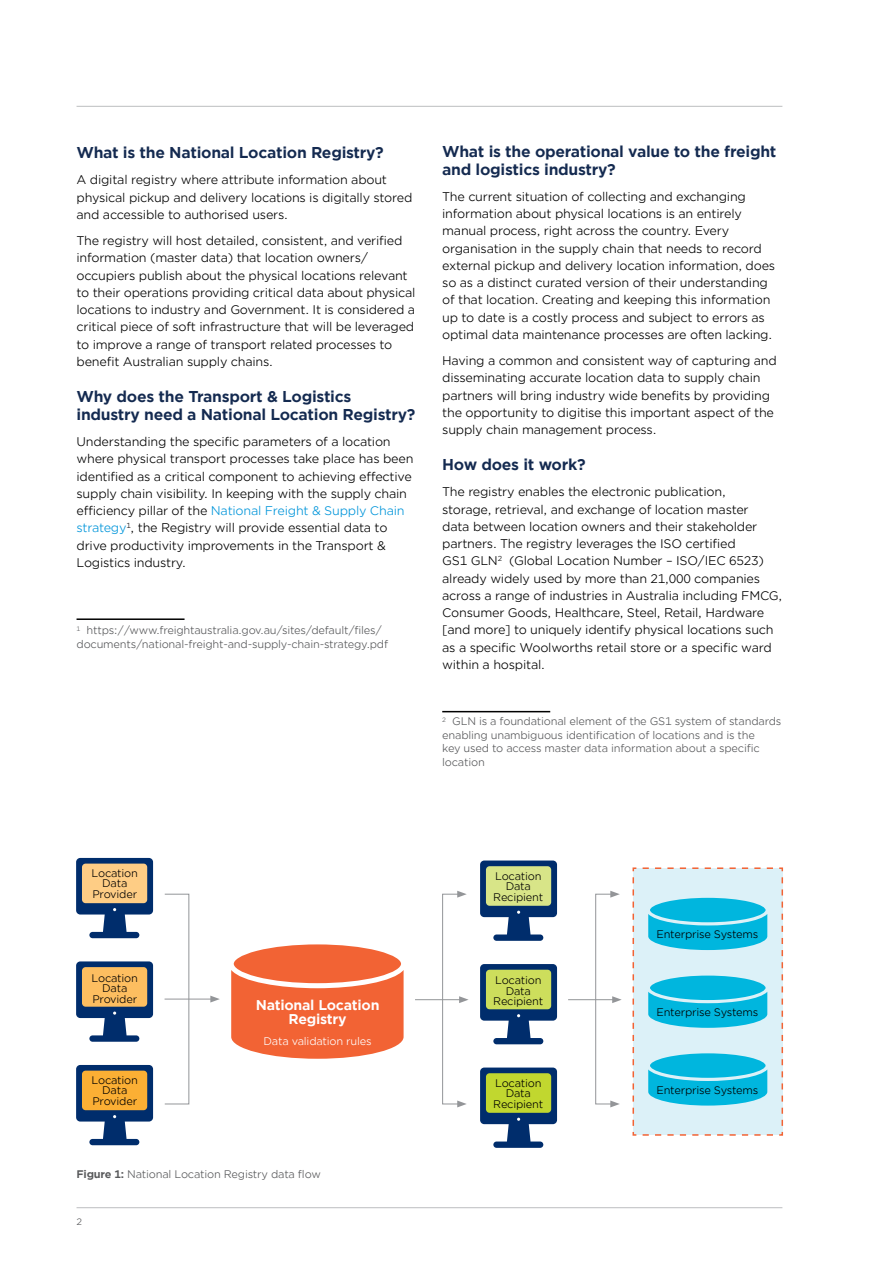
<style>
.page{position:relative;width:893px;height:1263px;background:#fff}
.page>*{position:absolute;margin:0;border:0;box-sizing:border-box;transform-origin:0 0}
.t1{font:700 15px/18px "Gotham Office";letter-spacing:-.02em;color:#142a50}
.t2{font:700 13.5px/13.5px "Gotham Office";letter-spacing:-.02em;color:#fff;text-align:center}
.t3{font:12px/17.2px "Gotham Office";letter-spacing:-.02em;color:#000}
.t4{font:10.5px/13.5px "Gotham Office";letter-spacing:-.02em;color:#58595b}
.t5{font:10.5px/10.5px "Gotham Office";letter-spacing:-.02em;color:#000;text-align:center}
.t6{font:10.5px "Gotham Office";letter-spacing:-.02em;color:#fff}
.t7{font:9px "Gotham Office";color:#58595b}
.s1{color:#0095da}
.s2{font-weight:700}
</style>
<div class="page">
<hr style="left:77px;top:106px;width:705px;height:1px;background:#bcbec0">
<hr style="left:77px;top:1207px;width:705px;height:1px;background:#bcbec0">
<hr style="left:77px;top:618px;width:108px;height:2px;background:#000">
<hr style="left:442px;top:711px;width:108px;height:1px;background:#000">
<svg style="left:231px;top:944px;width:173px;height:115px;background:#f37850"></svg>
<svg style="left:76px;top:858px;width:77px;height:80px"></svg>
<div style="left:82px;top:863px;width:65px;height:40px;background:#fecd85;border-radius:4px"></div>
<svg style="left:76px;top:961px;width:77px;height:81px"></svg>
<div style="left:82px;top:967px;width:65px;height:40px;background:#fdbe60;border-radius:4px"></div>
<svg style="left:76px;top:1065px;width:77px;height:80px"></svg>
<div style="left:82px;top:1070px;width:65px;height:40px;background:#fbaf34;border-radius:4px"></div>
<svg style="left:480px;top:860px;width:77px;height:81px"></svg>
<div style="left:486px;top:866px;width:65px;height:40px;background:#d8e588;border-radius:4px"></div>
<svg style="left:480px;top:964px;width:77px;height:80px"></svg>
<div style="left:486px;top:970px;width:65px;height:39px;background:#cdde5c;border-radius:4px"></div>
<svg style="left:480px;top:1067px;width:77px;height:81px"></svg>
<div style="left:486px;top:1073px;width:65px;height:40px;background:#c1d72f;border-radius:4px"></div>
<svg style="left:632px;top:867px;width:152px;height:269px;background:#8ad8eb"></svg>
<hr style="left:165px;top:999px;width:48px;height:1px;background:#939598">
<svg style="left:210px;top:996px;width:10px;height:6px"></svg>
<hr style="left:415px;top:999px;width:46px;height:1px;background:#939598">
<svg style="left:460px;top:996px;width:9px;height:7px"></svg>
<div style="left:164px;top:894px;width:25px;height:210px;border:1px solid #939598"></div>
<div style="left:442px;top:894px;width:18px;height:210px;border:1px solid #939598"></div>
<svg style="left:457px;top:891px;width:10px;height:7px"></svg>
<svg style="left:457px;top:1100px;width:10px;height:7px"></svg>
<hr style="left:568px;top:999px;width:47px;height:1px;background:#939598">
<svg style="left:613px;top:996px;width:9px;height:7px"></svg>
<div style="left:595px;top:894px;width:18px;height:210px;border:1px solid #939598"></div>
<svg style="left:610px;top:891px;width:10px;height:7px"></svg>
<svg style="left:610px;top:1100px;width:10px;height:7px"></svg>
<p class="t1" style="left:77px;top:143px;width:309px">What is the National Location Registry?</p>
<p class="t3" style="left:77px;top:171px;width:337px">A digital registry where attribute information about physical pickup and delivery locations is digitally stored and accessible to authorised users.</p>
<p class="t3" style="left:77px;top:232px;width:341px">The registry will host detailed, consistent, and verified information (master data) that location owners/ occupiers publish about the physical locations relevant to their operations providing critical data about physical locations to industry and Government. It is considered a critical piece of soft infrastructure that will be leveraged to improve a range of transport related processes to benefit Australian supply chains.</p>
<p class="t1" style="left:77px;top:387px;width:340px">Why does the Transport &amp; Logistics industry need a National Location Registry?</p>
<p class="t3" style="left:77px;top:433px;width:338px">Understanding the specific parameters of a location where physical transport processes take place has been identified as a critical component to achieving effective supply chain visibility. In keeping with the supply chain efficiency pillar of the <span class="s1">National Freight &amp; Supply Chain strategy</span><sup>1</sup>, the Registry will provide essential data to drive productivity improvements in the Transport &amp; Logistics industry.</p>
<p class="t4" style="left:77px;top:623px;width:313px"><sup>1</sup> https://www.freightaustralia.gov.au/sites/default/files/ documents/national-freight-and-supply-chain-strategy.pdf</p>
<p class="t1" style="left:442px;top:142px;width:336px">What is the operational value to the freight and logistics industry?</p>
<p class="t3" style="left:442px;top:187px;width:334px">The current situation of collecting and exchanging information about physical locations is an entirely manual process, right across the country. Every organisation in the supply chain that needs to record external pickup and delivery location information, does so as a distinct curated version of their understanding of that location. Creating and keeping this information up to date is a costly process and subject to errors as optimal data maintenance processes are often lacking.</p>
<p class="t3" style="left:442px;top:352px;width:336px">Having a common and consistent way of capturing and disseminating accurate location data to supply chain partners will bring industry wide benefits by providing the opportunity to digitise this important aspect of the supply chain management process.</p>
<p class="t1" style="left:442px;top:455px;width:145px">How does it work?</p>
<p class="t3" style="left:442px;top:483px;width:342px">The registry enables the electronic publication,<br>storage, retrieval, and exchange of location master<br>data between location owners and their stakeholder partners. The registry leverages the ISO certified<br>GS1 GLN<sup>2</sup> (Global Location Number – ISO/IEC 6523) already widely used by more than 21,000 companies across a range of industries in Australia including FMCG, Consumer Goods, Healthcare, Steel, Retail, Hardware [and more] to uniquely identify physical locations such as a specific Woolworths retail store or a specific ward within a hospital.</p>
<p class="t4" style="left:442px;top:714px;width:341px"><sup>2</sup> GLN is a foundational element of the GS1 system of standards enabling unambiguous identification of locations and is the<br>key used to access master data information about a specific location</p>
<p class="t5" style="left:92px;top:867px;width:48px">Location<br>Data<br>Provider</p>
<p class="t5" style="left:92px;top:972px;width:48px">Location<br>Data<br>Provider</p>
<p class="t5" style="left:92px;top:1074px;width:48px">Location<br>Data<br>Provider</p>
<p class="t2" style="left:256px;top:998px;width:125px">National Location<br>Registry</p>
<p class="t6" style="left:264px;top:1034px;width:110px">Data validation rules</p>
<p class="t4" style="left:77px;top:1167px;width:246px"><span class="s2">Figure 1:</span> National Location Registry data flow</p>
<p class="t7" style="left:77px;top:1215px;width:7px">2</p>
<p class="t5" style="left:493px;top:870px;width:52px">Location<br>Data<br>Recipient</p>
<p class="t5" style="left:493px;top:975px;width:52px">Location<br>Data<br>Recipient</p>
<p class="t5" style="left:493px;top:1077px;width:52px">Location<br>Data<br>Recipient</p>
<p class="t5" style="left:656px;top:929px;width:103px">Enterprise Systems</p>
<p class="t5" style="left:656px;top:1007px;width:103px">Enterprise Systems</p>
<p class="t5" style="left:656px;top:1084px;width:103px">Enterprise Systems</p>
</div>
